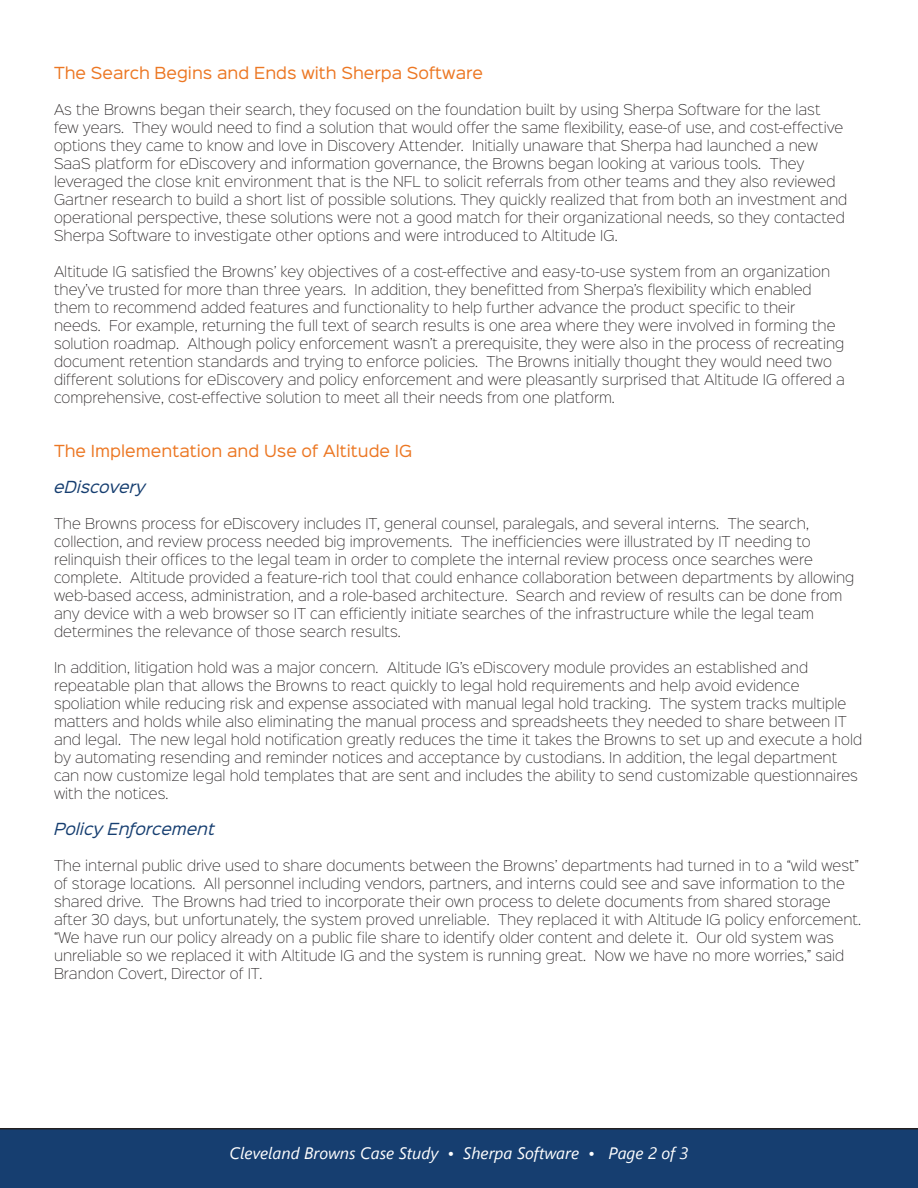
<style>
.page{position:relative;width:918px;height:1188px;background:#fff}
.page>*{position:absolute;margin:0;border:0;box-sizing:border-box;transform-origin:0 0}
.t1{font:italic 16.5px "Segoe UI";color:#fff}
.t2{font:15px "Sinkin Sans 400";color:#ec7723}
.t3{font:italic 15px "Sinkin Sans 400";color:#163e70}
.t4{font:13.5px/18px "Sinkin Sans 200 X Light";color:#231f20}
</style>
<div class="page">
<div style="left:0;top:1128px;width:918px;height:60px;background:#163e70"></div>
<p class="t2" style="left:54px;top:60px;width:431px">The Search Begins and Ends with Sherpa Software</p>
<p class="t4" style="left:54px;top:100px;width:795px">As the Browns began their search, they focused on the foundation built by using Sherpa Software for the last few years. They would need to find a solution that would offer the same flexibility, ease-of use, and cost-effective options they came to know and love in Discovery Attender. Initially unaware that Sherpa had launched a new SaaS platform for eDiscovery and information governance, the Browns began looking at various tools. They leveraged the close knit environment that is the NFL to solicit referrals from other teams and they also reviewed Gartner research to build a short list of possible solutions. They quickly realized that from both an investment and operational perspective, these solutions were not a good match for their organizational needs, so they contacted Sherpa Software to investigate other options and were introduced to Altitude IG.</p>
<p class="t4" style="left:54px;top:262px;width:792px">Altitude IG satisfied the Browns’ key objectives of a cost-effective and easy-to-use system from an organization they’ve trusted for more than three years. In addition, they benefitted from Sherpa’s flexibility which enabled them to recommend added features and functionality to help further advance the product specific to their needs. For example, returning the full text of search results is one area where they were involved in forming the solution roadmap. Although policy enforcement wasn’t a prerequisite, they were also in the process of recreating document retention standards and trying to enforce policies. The Browns initially thought they would need two different solutions for eDiscovery and policy enforcement and were pleasantly surprised that Altitude IG offered a comprehensive, cost-effective solution to meet all their needs from one platform.</p>
<p class="t2" style="left:54px;top:438px;width:360px">The Implementation and Use of Altitude IG</p>
<p class="t3" style="left:54px;top:474px;width:93px">eDiscovery</p>
<p class="t4" style="left:54px;top:514px;width:802px">The Browns process for eDiscovery includes IT, general counsel, paralegals, and several interns. The search, collection, and review process needed big improvements. The inefficiencies were illustrated by IT needing to relinquish their offices to the legal team in order to complete the internal review process once searches were complete. Altitude provided a feature-rich tool that could enhance collaboration between departments by allowing web-based access, administration, and a role-based architecture. Search and review of results can be done from any device with a web browser so IT can efficiently initiate searches of the infrastructure while the legal team determines the relevance of those search results.</p>
<p class="t4" style="left:54px;top:658px;width:810px">In addition, litigation hold was a major concern. Altitude IG’s eDiscovery module provides an established and repeatable plan that allows the Browns to react quickly to legal hold requirements and help avoid evidence spoliation while reducing risk and expense associated with manual legal hold tracking. The system tracks multiple matters and holds while also eliminating the manual process and spreadsheets they needed to share between IT and legal. The new legal hold notification greatly reduces the time it takes the Browns to set up and execute a hold by automating resending and reminder notices and acceptance by custodians. In addition, the legal department can now customize legal hold templates that are sent and includes the ability to send customizable questionnaires with the notices.</p>
<p class="t3" style="left:54px;top:816px;width:163px">Policy Enforcement</p>
<p class="t4" style="left:54px;top:856px;width:809px">The internal public drive used to share documents between the Browns’ departments had turned in to a “wild west” of storage locations. All personnel including vendors, partners, and interns could see and save information to the shared drive. The Browns had tried to incorporate their own process to delete documents from shared storage after 30 days, but unfortunately, the system proved unreliable. They replaced it with Altitude IG policy enforcement. “We have run our policy already on a public file share to identify older content and delete it. Our old system was unreliable so we replaced it with Altitude IG and the system is running great. Now we have no more worries,” said Brandon Covert, Director of IT.</p>
<p class="t1" style="left:230px;top:1141px;width:460px">Cleveland Browns Case Study • Sherpa Software • Page 2 of 3</p>
</div>
